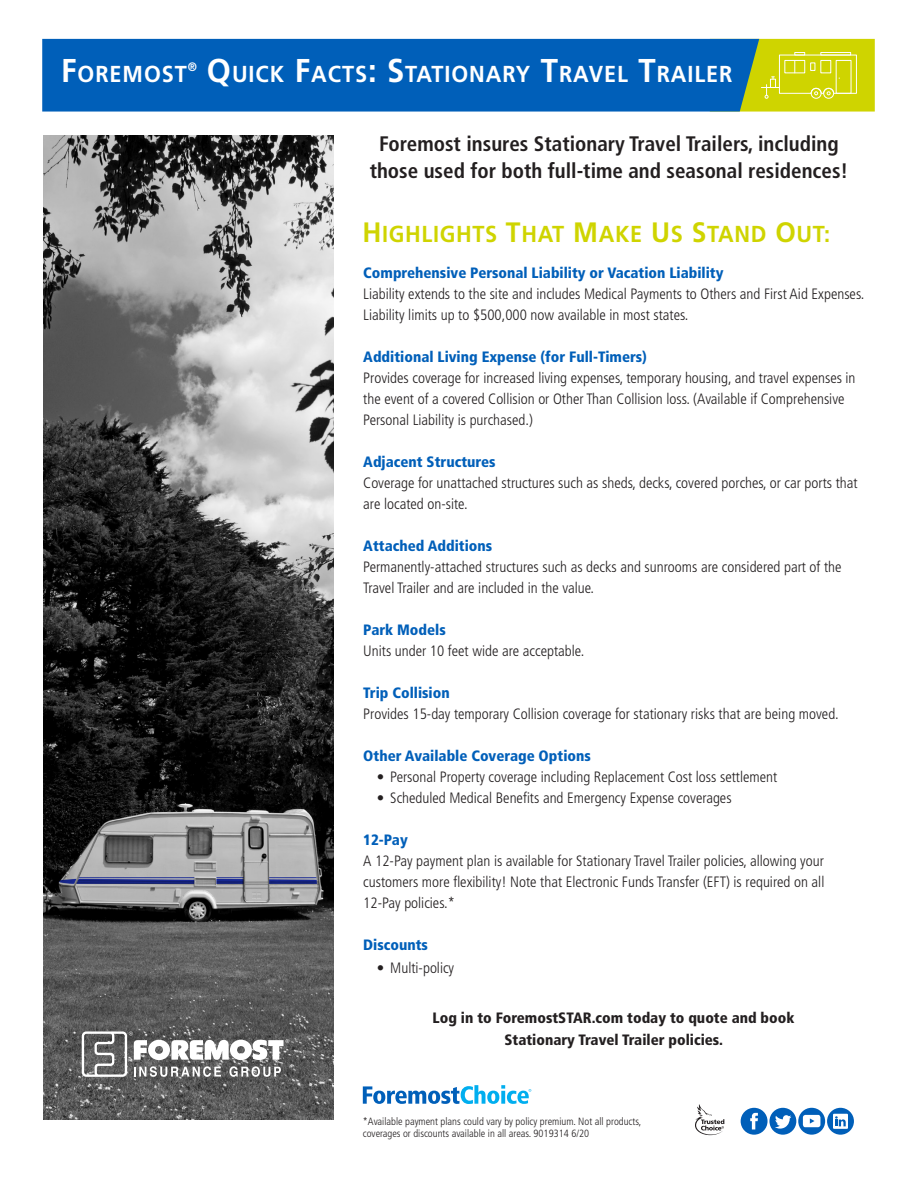
<style>
.page{position:relative;width:918px;height:1188px;background:#fff}
.page>*{position:absolute;margin:0;border:0;box-sizing:border-box;transform-origin:0 0}
.t1{font:700 23.1px "Frutiger LT Pro";letter-spacing:.045em;color:#fff;scale:.94 1}
.t2{font:700 23.1px "Frutiger LT Pro";letter-spacing:.03em;color:#cfd400;scale:.94 1}
.t3{font:700 condensed 21px/27px "Frutiger LT Pro";color:#231f20;text-align:center}
.t4{font:300 condensed 15px/21px "Frutiger LT Pro";color:#231f20}
.t5{font:900 condensed 15px "Frutiger LT Pro";color:#005fb9}
.t6{font:900 condensed 15px/22.5px "Frutiger LT Pro";color:#231f20;text-align:center}
.t7{font:700 12.3px "Frutiger LT Pro";color:#fff;scale:.94 1}
.t8{font:300 condensed 10.5px/12px "Frutiger LT Pro";color:#231f20}
.s1{font-size:33px}
.s2{font-size:28.05px}
</style>
<div class="page">
<div style="left:710px;top:39px;width:165px;height:73px;background:#cfd400"></div>
<div style="left:42px;top:39px;width:717px;height:73px;background:#005fb9"></div>
<img style="left:43px;top:135px;width:291px;height:984px">
<svg style="left:82px;top:1031px;width:207px;height:46px"></svg>
<svg style="left:741px;top:1108px;width:113px;height:27px"></svg>
<svg style="left:695px;top:1104px;width:29px;height:31px"></svg>
<svg style="left:761px;top:52px;width:96px;height:47px"></svg>
<div style="left:810px;top:62px;width:5px;height:9px;border:1px solid #fff"></div>
<svg style="left:363px;top:1085px;width:168px;height:19px"></svg>
<p class="t1" style="left:61px;top:60px;width:135px"><span class="s1">F</span>OREMOST</p>
<p class="t7" style="left:188px;top:59px;width:11px">®</p>
<p class="t1" style="left:207px;top:60px;width:561px"><span class="s1">Q</span>UICK <span class="s1">F</span>ACTS<span class="s1">: S</span>TATIONARY <span class="s1">T</span>RAVEL <span class="s1">T</span>RAILER</p>
<p class="t3" style="left:370px;top:130px;width:480px">Foremost insures Stationary Travel Trailers, including those used for both full-time and seasonal residences!</p>
<p class="t2" style="left:362px;top:220px;width:499px"><span class="s2">H</span>IGHLIGHTS <span class="s2">T</span>HAT <span class="s2">M</span>AKE <span class="s2">U</span>S <span class="s2">S</span>TAND <span class="s2">O</span>UT:</p>
<p class="t5" style="left:363px;top:264px;width:362px">Comprehensive Personal Liability or Vacation Liability</p>
<p class="t4" style="left:363px;top:284px;width:503px">Liability extends to the site and includes Medical Payments to Others and First Aid Expenses.<br>Liability limits up to $500,000 now available in most states.</p>
<p class="t5" style="left:363px;top:348px;width:285px">Additional Living Expense (for Full-Timers)</p>
<p class="t4" style="left:363px;top:368px;width:494px">Provides coverage for increased living expenses, temporary housing, and travel expenses in the event of a covered Collision or Other Than Collision loss. (Available if Comprehensive<br>Personal Liability is purchased.)</p>
<p class="t5" style="left:363px;top:453px;width:134px">Adjacent Structures</p>
<p class="t4" style="left:363px;top:473px;width:496px">Coverage for unattached structures such as sheds, decks, covered porches, or car ports that are located on-site.</p>
<p class="t5" style="left:363px;top:537px;width:130px">Attached Additions</p>
<p class="t4" style="left:363px;top:557px;width:480px">Permanently-attached structures such as decks and sunrooms are considered part of the<br>Travel Trailer and are included in the value.</p>
<p class="t5" style="left:363px;top:621px;width:84px">Park Models</p>
<p class="t4" style="left:363px;top:641px;width:222px">Units under 10 feet wide are acceptable.</p>
<p class="t5" style="left:363px;top:684px;width:88px">Trip Collision</p>
<p class="t4" style="left:363px;top:704px;width:477px">Provides 15-day temporary Collision coverage for stationary risks that are being moved.</p>
<p class="t5" style="left:363px;top:747px;width:229px">Other Available Coverage Options</p>
<p class="t4" style="left:377px;top:767px;width:402px">• Personal Property coverage including Replacement Cost loss settlement</p>
<p class="t4" style="left:377px;top:788px;width:356px">• Scheduled Medical Benefits and Emergency Expense coverages</p>
<p class="t5" style="left:363px;top:831px;width:46px">12-Pay</p>
<p class="t4" style="left:363px;top:851px;width:463px">A 12-Pay payment plan is available for Stationary Travel Trailer policies, allowing your customers more flexibility! Note that Electronic Funds Transfer (EFT) is required on all</p>
<p class="t4" style="left:363px;top:893px;width:93px">12-Pay policies.*</p>
<p class="t5" style="left:363px;top:936px;width:66px">Discounts</p>
<p class="t4" style="left:377px;top:957px;width:79px">• Multi-policy</p>
<p class="t6" style="left:433px;top:1006px;width:363px">Log in to ForemostSTAR.com today to quote and book<br>Stationary Travel Trailer policies.</p>
<p class="t8" style="left:363px;top:1115px;width:280px">*Available payment plans could vary by policy premium. Not all products, coverages or discounts available in all areas. 9019314 6/20</p>
</div>
